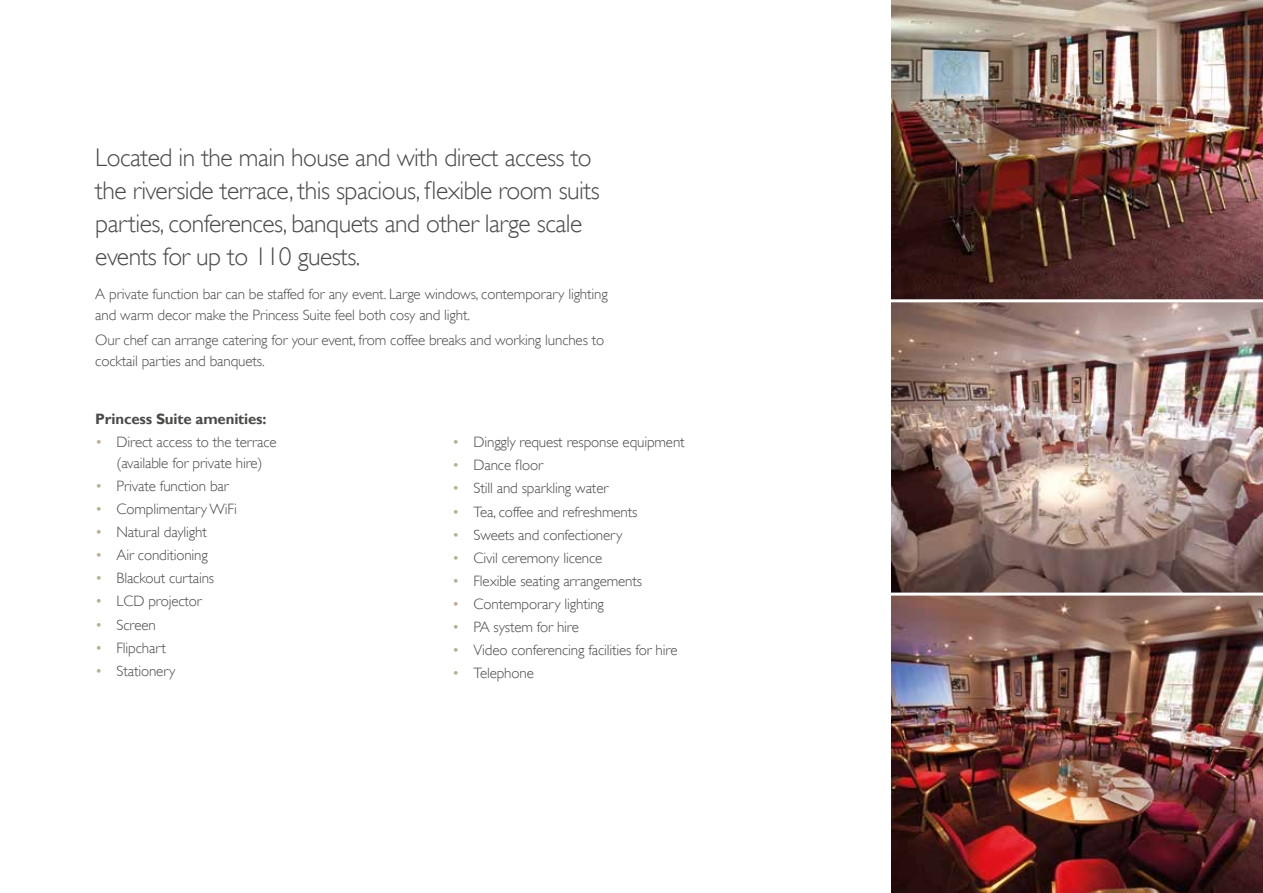
<style>
.page{position:relative;width:1263px;height:893px;background:#fff}
.page>*{position:absolute;margin:0;border:0;box-sizing:border-box;transform-origin:0 0}
.t1{font:300 25.5px/33px "Gill Sans";letter-spacing:-.02em;color:#4a4a49}
.t2{font:300 15px/21px "Gill Sans";letter-spacing:-.01em;color:#4a4a49}
.t3{font:700 15px "Gill Sans";letter-spacing:-.01em;color:#4a4a49}
.s1{color:#baae8c}
</style>
<div class="page">
<img style="left:892px;top:596px;width:371px;height:297px">
<img style="left:892px;top:0;width:371px;height:299px">
<img style="left:892px;top:302px;width:371px;height:291px">
<h1 class="t1" style="left:95px;top:141px;width:506px">Located in the main house and with direct access to the riverside terrace, this spacious, flexible room suits parties, conferences, banquets and other large scale events for up to 110 guests.</h1>
<p class="t2" style="left:95px;top:284px;width:514px">A private function bar can be staffed for any event. Large windows, contemporary lighting and warm decor make the Princess Suite feel both cosy and light.</p>
<p class="t2" style="left:95px;top:330px;width:511px">Our chef can arrange catering for your event, from coffee breaks and working lunches to cocktail parties and banquets.</p>
<p class="t3" style="left:95px;top:409px;width:173px">Princess Suite amenities:</p>
<p class="t2" style="left:95px;top:431px;width:183px;text-align:center"><span class="s1">•</span> Direct access to the terrace (available for private hire)</p>
<p class="t2" style="left:95px;top:475px;width:135px"><span class="s1">•</span> Private function bar</p>
<p class="t2" style="left:95px;top:498px;width:143px"><span class="s1">•</span> Complimentary WiFi</p>
<p class="t2" style="left:95px;top:521px;width:113px"><span class="s1">•</span> Natural daylight</p>
<p class="t2" style="left:95px;top:545px;width:114px"><span class="s1">•</span> Air conditioning</p>
<p class="t2" style="left:95px;top:568px;width:120px"><span class="s1">•</span> Blackout curtains</p>
<p class="t2" style="left:95px;top:591px;width:108px"><span class="s1">•</span> LCD projector</p>
<p class="t2" style="left:95px;top:614px;width:62px"><span class="s1">•</span> Screen</p>
<p class="t2" style="left:95px;top:637px;width:72px"><span class="s1">•</span> Flipchart</p>
<p class="t2" style="left:95px;top:660px;width:82px"><span class="s1">•</span> Stationery</p>
<p class="t2" style="left:452px;top:431px;width:234px"><span class="s1">•</span> Dinggly request response equipment</p>
<p class="t2" style="left:452px;top:455px;width:92px"><span class="s1">•</span> Dance floor</p>
<p class="t2" style="left:452px;top:478px;width:158px"><span class="s1">•</span> Still and sparkling water</p>
<p class="t2" style="left:452px;top:501px;width:187px"><span class="s1">•</span> Tea, coffee and refreshments</p>
<p class="t2" style="left:452px;top:524px;width:172px"><span class="s1">•</span> Sweets and confectionery</p>
<p class="t2" style="left:452px;top:547px;width:152px"><span class="s1">•</span> Civil ceremony licence</p>
<p class="t2" style="left:452px;top:570px;width:191px"><span class="s1">•</span> Flexible seating arrangements</p>
<p class="t2" style="left:452px;top:593px;width:153px"><span class="s1">•</span> Contemporary lighting</p>
<p class="t2" style="left:452px;top:617px;width:128px"><span class="s1">•</span> PA system for hire</p>
<p class="t2" style="left:452px;top:640px;width:227px"><span class="s1">•</span> Video conferencing facilities for hire</p>
<p class="t2" style="left:452px;top:663px;width:83px"><span class="s1">•</span> Telephone</p>
</div>
